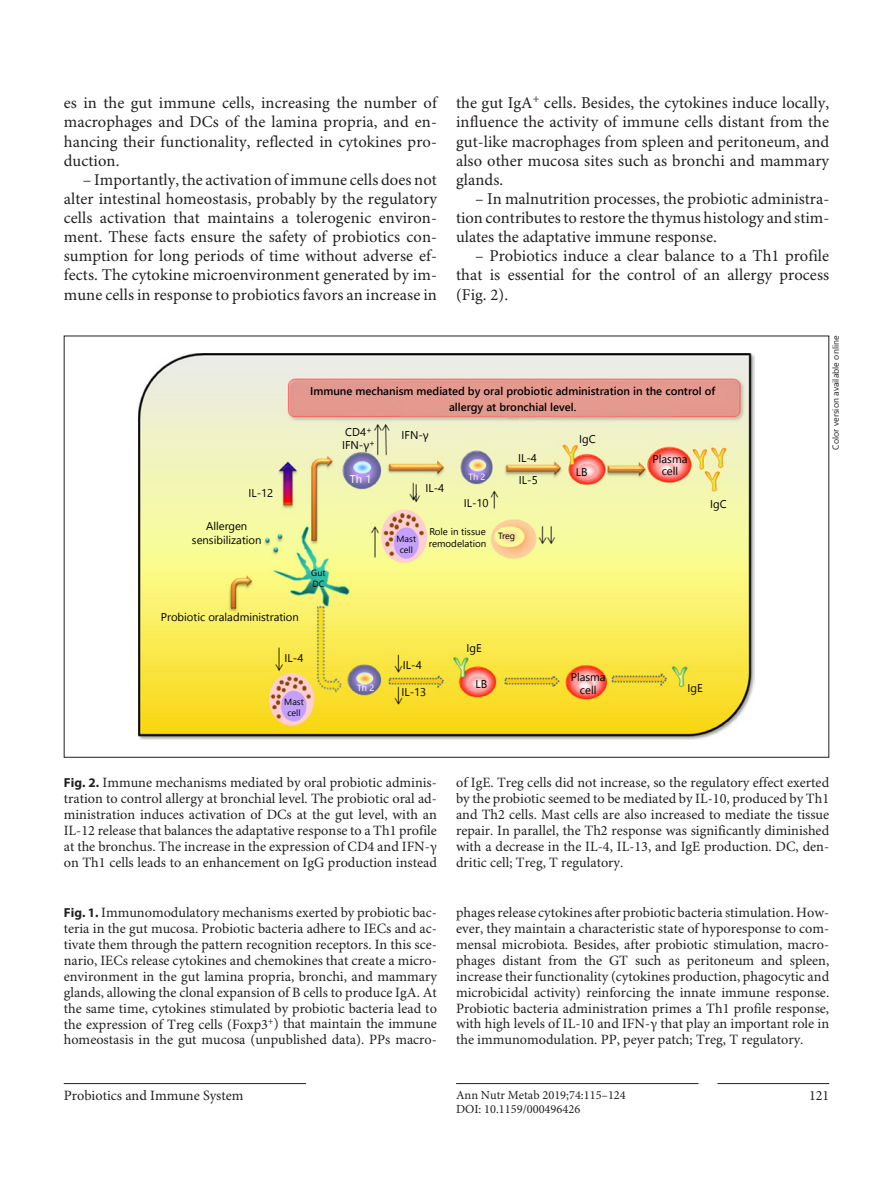
<style>
.page{position:relative;width:893px;height:1191px;background:#fff}
.page>*{position:absolute;margin:0;border:0;box-sizing:border-box;transform-origin:0 0}
.t1{font:16.5px/19px "Minion Pro";letter-spacing:.005em;color:#231f20;text-align:justify}
.t2{font:14.25px/15.9px "Minion Pro";color:#231f20;text-align:justify}
.t3{font:12.3px "Minion Pro";color:#231f20}
.t4{font:11.25px/13.5px "Segoe UI";color:#000;text-align:center}
.t5{font:600 11.25px/16.5px "Segoe UI";color:#000;text-align:center}
.t6{font:11.25px "Segoe UI";color:#fff}
.t7{font:9.75px/11.7px "Segoe UI";color:#000}
.t8{font:9px/10.8px "Segoe UI";color:#000;text-align:center}
.t9{font:9px "Segoe UI";color:#fff}
.t10{font:8.7px "Segoe UI";letter-spacing:.005em;color:#231f20}
.s1{font-family:"Myriad Pro";font-weight:700;font-size:13.2px}
</style>
<div class="page">
<hr style="left:718px;top:1083px;width:111px;height:1px;background:#231f20">
<hr style="left:456px;top:1083px;width:242px;height:1px;background:#231f20">
<hr style="left:64px;top:1083px;width:242px;height:1px;background:#231f20">
<img style="left:139px;top:353px;width:615px;height:386px">
<p class="t1" style="left:64px;top:94px;width:375px">es in the gut immune cells, increasing the number of macrophages and DCs of the lamina propria, and en&shy;hancing their functionality, reflected in cytokines pro&shy;duction.</p>
<p class="t1" style="left:64px;top:171px;width:375px;text-indent:19px">– Importantly, the activation of immune cells does not alter intestinal homeostasis, probably by the regulatory cells activation that maintains a tolerogenic environ&shy;ment. These facts ensure the safety of probiotics con&shy;sumption for long periods of time without adverse ef&shy;fects. The cytokine microenvironment generated by im&shy;mune cells in response to probiotics favors an increase in</p>
<p class="t1" style="left:456px;top:94px;width:375px">the gut IgA<sup>+</sup> cells. Besides, the cytokines induce locally, influence the activity of immune cells distant from the gut-like macrophages from spleen and peritoneum, and also other mucosa sites such as bronchi and mammary glands.</p>
<p class="t1" style="left:456px;top:190px;width:375px;text-indent:19px">– In malnutrition processes, the probiotic administra&shy;tion contributes to restore the thymus histology and stim&shy;ulates the adaptative immune response.</p>
<p class="t1" style="left:456px;top:247px;width:375px;text-indent:19px">– Probiotics induce a clear balance to a Th1 profile that is essential for the control of an allergy process (Fig. 2).</p>
<p class="t5" style="left:310px;top:382px;width:407px">Immune mechanism mediated by oral probiotic administration in the control of allergy at bronchial level.</p>
<p class="t4" style="left:248px;top:485px;width:26px">IL-12</p>
<p class="t4" style="left:192px;top:519px;width:71px">Allergen sensibilization</p>
<p class="t4" style="left:161px;top:609px;width:139px">Probiotic oraladministration</p>
<p class="t8" style="left:311px;top:567px;width:16px;text-align:left">Gut<br>DC</p>
<p class="t4" style="left:285px;top:650px;width:20px">IL-4</p>
<p class="t8" style="left:284px;top:696px;width:21px">Mast cell</p>
<p class="t4" style="left:342px;top:425px;width:35px;text-align:left">CD4<sup>+<br></sup>IFN-γ<sup>+</sup></p>
<p class="t6" style="left:350px;top:471px;width:23px">Th 1</p>
<p class="t9" style="left:357px;top:681px;width:19px">Th 2</p>
<p class="t4" style="left:401px;top:428px;width:29px">IFN-γ</p>
<p class="t4" style="left:425px;top:481px;width:20px">IL-4</p>
<p class="t9" style="left:468px;top:470px;width:19px">Th 2</p>
<p class="t4" style="left:464px;top:495px;width:26px">IL-10</p>
<p class="t4" style="left:518px;top:451px;width:20px">IL-4</p>
<p class="t4" style="left:519px;top:473px;width:20px">IL-5</p>
<p class="t7" style="left:429px;top:525px;width:59px">Role in tissue remodelation</p>
<p class="t8" style="left:396px;top:533px;width:21px">Mast</p>
<p class="t8" style="left:498px;top:530px;width:18px">Treg</p>
<p class="t8" style="left:400px;top:544px;width:15px">cell</p>
<p class="t4" style="left:403px;top:658px;width:20px">IL-4</p>
<p class="t4" style="left:401px;top:685px;width:26px">IL-13</p>
<p class="t4" style="left:466px;top:641px;width:17px">IgE</p>
<p class="t4" style="left:475px;top:676px;width:13px">LB</p>
<p class="t4" style="left:579px;top:432px;width:18px">IgC</p>
<p class="t4" style="left:576px;top:465px;width:13px">LB</p>
<p class="t4" style="left:571px;top:670px;width:36px">Plasma cell</p>
<p class="t4" style="left:653px;top:453px;width:36px;line-height:12px">Plasma cell</p>
<p class="t4" style="left:710px;top:496px;width:18px">IgC</p>
<p class="t4" style="left:687px;top:681px;width:17px">IgE</p>
<p class="t10" style="left:827px;top:449px;width:115px;rotate:-90deg">Color version available online</p>
<p class="t2" style="left:64px;top:775px;width:375px"><span class="s1">Fig. 2.</span> Immune mechanisms mediated by oral probiotic adminis&shy;tration to control allergy at bronchial level. The probiotic oral ad&shy;ministration induces activation of DCs at the gut level, with an IL-12 release that balances the adaptative response to a Th1 profile at the bronchus. The increase in the expression of CD4 and IFN-γ on Th1 cells leads to an enhancement on IgG production instead</p>
<p class="t2" style="left:456px;top:775px;width:375px">of IgE. Treg cells did not increase, so the regulatory effect exerted by the probiotic seemed to be mediated by IL-10, produced by Th1 and Th2 cells. Mast cells are also increased to mediate the tissue repair. In parallel, the Th2 response was significantly diminished with a decrease in the IL-4, IL-13, and IgE production. DC, den&shy;dritic cell; Treg, T regulatory.</p>
<p class="t2" style="left:64px;top:905px;width:375px"><span class="s1">Fig. 1.</span> Immunomodulatory mechanisms exerted by probiotic bac&shy;teria in the gut mucosa. Probiotic bacteria adhere to IECs and ac&shy;tivate them through the pattern recognition receptors. In this sce&shy;nario, IECs release cytokines and chemokines that create a micro&shy;environment in the gut lamina propria, bronchi, and mammary glands, allowing the clonal expansion of B cells to produce IgA. At the same time, cytokines stimulated by probiotic bacteria lead to the expression of Treg cells (Foxp3<sup>+</sup>) that maintain the immune homeostasis in the gut mucosa (unpublished data). PPs macro-</p>
<p class="t2" style="left:456px;top:905px;width:375px">phages release cytokines after probiotic bacteria stimulation. How&shy;ever, they maintain a characteristic state of hyporesponse to com&shy;mensal microbiota. Besides, after probiotic stimulation, macro&shy;phages distant from the GT such as peritoneum and spleen, increase their functionality (cytokines production, phagocytic and microbicidal activity) reinforcing the innate immune response.<br>Probiotic bacteria administration primes a Th1 profile response, with high levels of IL-10 and IFN-γ that play an important role in the immunomodulation. PP, peyer patch; Treg, T regulatory.</p>
<p class="t2" style="left:64px;top:1088px;width:181px">Probiotics and Immune System</p>
<p class="t3" style="left:456px;top:1087px;width:171px">Ann Nutr Metab 2019;74:115–124</p>
<p class="t2" style="left:809px;top:1088px;width:22px">121</p>
<p class="t3" style="left:456px;top:1101px;width:126px">DOI: 10.1159/000496426</p>
</div>
